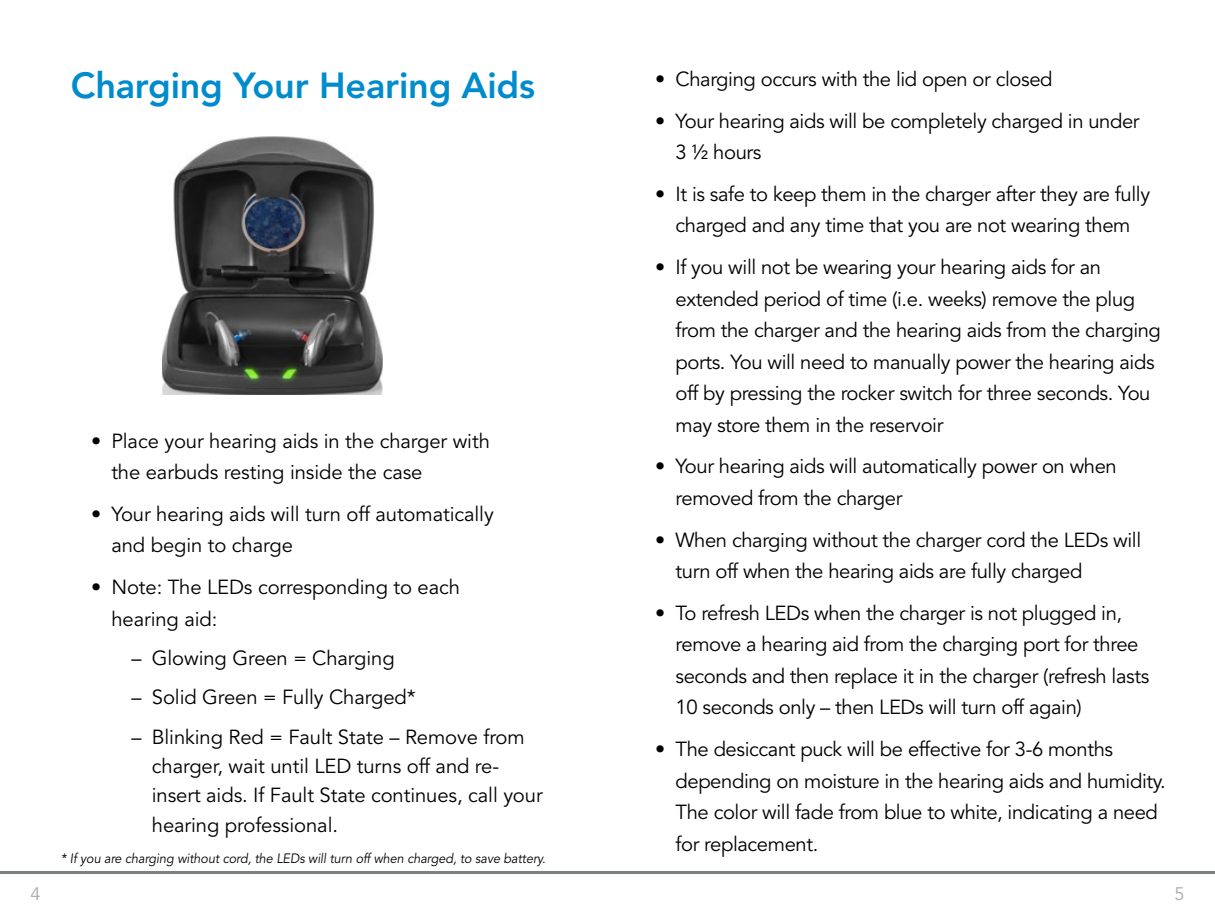
<style>
.page{position:relative;width:1215px;height:912px;background:#fff}
.page>*{position:absolute;margin:0;border:0;box-sizing:border-box;transform-origin:0 0}
.t1{font:36px "Avenir LT SLI Std Heavy";letter-spacing:-.005em;color:#008ccc}
.t2{font:20.25px/31.5px "Avenir LT SLI Std Book";letter-spacing:-.02em;color:#000}
.t3{font:18px "Avenir LT SLI Std Book";color:#a9abac}
.t4{font:italic 13.5px "Avenir LT SLI Std Book";letter-spacing:-.005em;color:#000;scale:.94 1}
</style>
<div class="page">
<hr style="left:0;top:871px;width:1215px;height:3px;background:#7c8180">
<img style="left:162px;top:137px;width:220px;height:257px">
<h1 class="t1" style="left:71px;top:64px;width:466px">Charging Your Hearing Aids</h1>
<p class="t2" style="left:111px;top:425px;width:380px;text-indent:-20px">• Place your hearing aids in the charger with the earbuds resting inside the case</p>
<p class="t2" style="left:111px;top:498px;width:384px;text-indent:-20px">• Your hearing aids will turn off automatically and begin to charge</p>
<p class="t2" style="left:111px;top:571px;width:350px;text-indent:-20px">• Note: The LEDs corresponding to each hearing aid:</p>
<p class="t2" style="left:132px;top:642px;width:265px">– Glowing Green = Charging</p>
<p class="t2" style="left:132px;top:682px;width:286px">– Solid Green = Fully Charged *</p>
<p class="t2" style="left:152px;top:722px;width:392px;line-height:29.2px;text-indent:-20px">– Blinking Red = Fault State – Remove from charger, wait until LED turns off and re&shy;insert aids. If Fault State continues, call your hearing professional.</p>
<p class="t4" style="left:61px;top:850px;width:517px">* If you are charging without cord, the LEDs will turn off when charged, to save battery.</p>
<p class="t2" style="left:655px;top:64px;width:399px">• Charging occurs with the lid open or closed</p>
<p class="t2" style="left:676px;top:105px;width:466px;text-indent:-20px">• Your hearing aids will be completely charged in under<br>3 ½ hours</p>
<p class="t2" style="left:655px;top:179px;width:496px;text-align:center">• It is safe to keep them in the charger after they are fully charged and any time that you are not wearing them</p>
<p class="t2" style="left:676px;top:252px;width:487px;text-indent:-20px">• If you will not be wearing your hearing aids for an extended period of time (i.e. weeks) remove the plug from the charger and the hearing aids from the charging ports. You will need to manually power the hearing aids off by pressing the rocker switch for three seconds. You may store them in the reservoir</p>
<p class="t2" style="left:676px;top:451px;width:443px;text-indent:-20px">• Your hearing aids will automatically power on when removed from the charger</p>
<p class="t2" style="left:676px;top:524px;width:467px;text-indent:-20px">• When charging without the charger cord the LEDs will turn off when the hearing aids are fully charged</p>
<p class="t2" style="left:676px;top:597px;width:475px;text-indent:-20px">• To refresh LEDs when the charger is not plugged in, remove a hearing aid from the charging port for three seconds and then replace it in the charger (refresh lasts 10 seconds only – then LEDs will turn off again)</p>
<p class="t2" style="left:676px;top:733px;width:492px;text-indent:-20px">• The desiccant puck will be effective for 3-6 months depending on moisture in the hearing aids and humidity.<br>The color will fade from blue to white, indicating a need for replacement.</p>
<p class="t3" style="left:30px;top:883px;width:12px">4</p>
<p class="t3" style="left:1175px;top:883px;width:12px">5</p>
</div>
